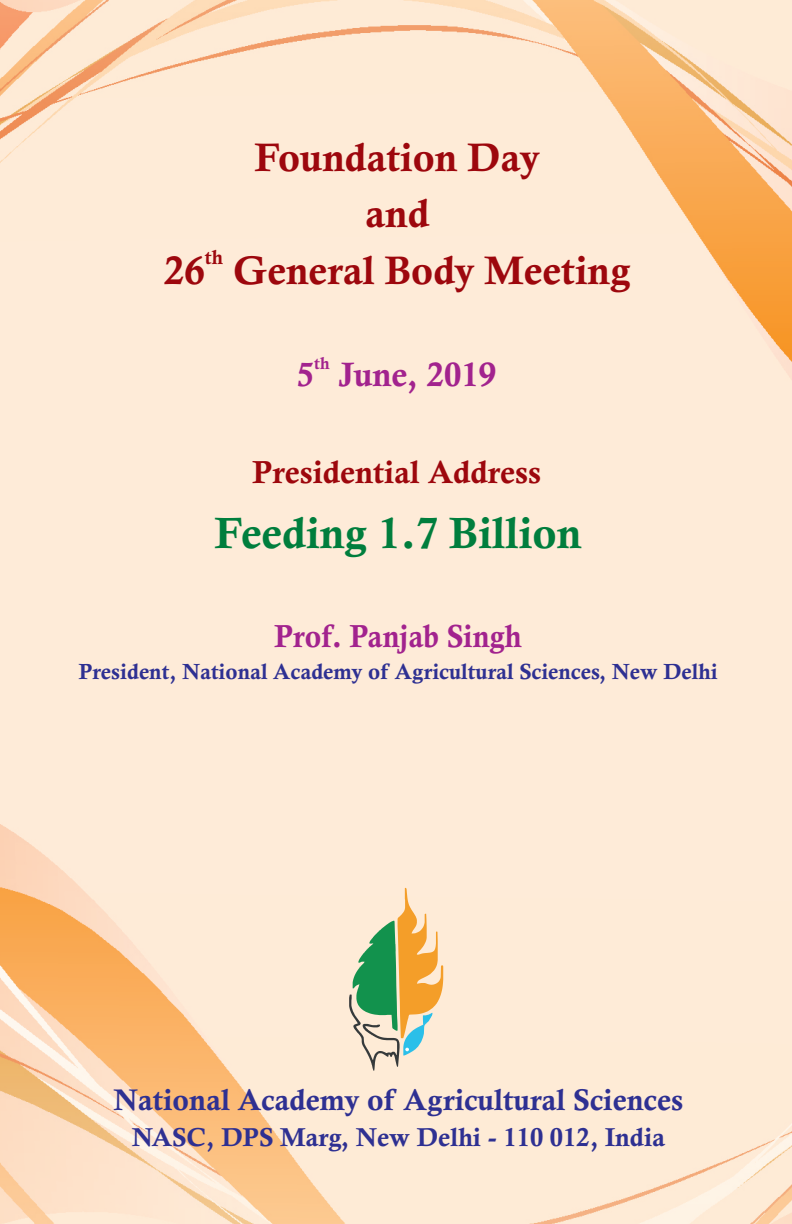
<style>
.page{position:relative;width:792px;height:1224px;background:#feebd8}
.page>*{position:absolute;margin:0;border:0;box-sizing:border-box;transform-origin:0 0}
.t1{font:700 44px "Calisto";color:#007e3d}
.t2{font:700 40px/55.4px "Calisto";color:#9d070d;text-align:center}
.t3{font:700 34px "Calisto";color:#a2238e}
.t4{font:700 32px "Calisto";color:#9d070d}
.t5{font:700 32px "Calisto";color:#a2238e;scale:.94 1}
.t6{font:700 30px "Calisto";color:#2e3092}
.t7{font:700 26px "Calisto";color:#2e3092}
.t8{font:700 22px "Calisto";color:#2e3092}
.t9{font:700 20px "Calisto";color:#9d070d}
.t10{font:700 17px "Calisto";color:#a2238e}
</style>
<div class="page">
<img style="left:0;top:824px;width:792px;height:400px">
<img style="left:0;top:0;width:792px;height:380px">
<svg style="left:349px;top:888px;width:94px;height:183px"></svg>
<h2 class="t2" style="left:255px;top:134px;width:287px">Foundation Day and</h2>
<p class="t9" style="left:205px;top:250px;width:20px">th</p>
<h2 class="t2" style="left:164px;top:246px;width:468px">26 General Body Meeting</h2>
<p class="t10" style="left:314px;top:357px;width:17px">th</p>
<h3 class="t3" style="left:297px;top:362px;width:201px">5 June, 2019</h3>
<h3 class="t4" style="left:253px;top:460px;width:290px">Presidential Address</h3>
<h1 class="t1" style="left:215px;top:517px;width:368px">Feeding 1.7 Billion</h1>
<h3 class="t5" style="left:274px;top:624px;width:265px">Prof. Panjab Singh</h3>
<p class="t8" style="left:79px;top:663px;width:641px">President, National Academy of Agricultural Sciences, New Delhi</p>
<h3 class="t6" style="left:114px;top:1089px;width:571px">National Academy of Agricultural Sciences</h3>
<p class="t7" style="left:132px;top:1128px;width:535px">NASC, DPS Marg, New Delhi - 110 012, India</p>
</div>
